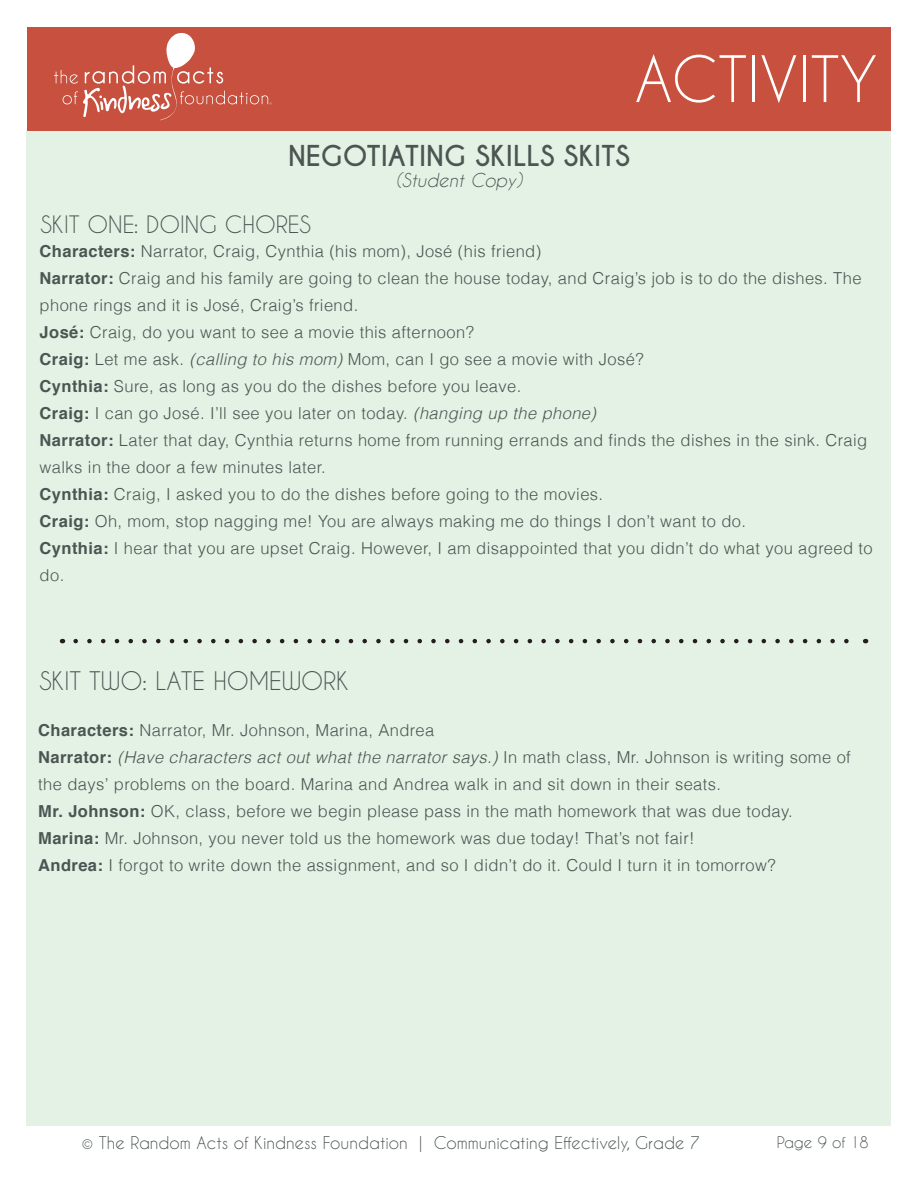
<style>
.page{position:relative;width:918px;height:1188px;background:#fff}
.page>*{position:absolute;margin:0;border:0;box-sizing:border-box;transform-origin:0 0}
.t1{font:60px "Caviar Dreams";color:#fff}
.t2{font:700 27px "Caviar Dreams";color:#4c5553}
.t3{font:24px "Caviar Dreams";color:#4c5553}
.t4{font:22.5px "Caviar Dreams";color:#4c5553}
.t5{font:italic 18px "Caviar Dreams";color:#4c5553}
.t6{font:300 16.5px/27px "Helvetica";letter-spacing:.025em;color:#4b5553}
.t7{font:16.5px "Caviar Dreams";color:#4c5553}
.t8{font:15px "Caviar Dreams";color:#4c5553}
.s1{font-weight:700}
.s2{font-style:italic}
</style>
<div class="page">
<div style="left:28px;top:27px;width:863px;height:103px;background:#c7513e"></div>
<svg style="left:54px;top:33px;width:218px;height:87px"></svg>
<div style="left:27px;top:131px;width:864px;height:994px;background:#e3f2e5"></div>
<svg style="left:76px;top:639px;width:773px;height:4px"></svg>
<h1 class="t1" style="left:635px;top:43px;width:244px">ACTIVITY</h1>
<h2 class="t2" style="left:288px;top:139px;width:343px">NEGOTIATING SKILLS SKITS</h2>
<p class="t5" style="left:396px;top:170px;width:128px">(Student Copy)</p>
<h3 class="t4" style="left:40px;top:211px;width:272px">SKIT ONE: DOING CHORES</h3>
<p class="t6" style="left:40px;top:237px;width:835px"><span class="s1">Characters:</span> Narrator, Craig, Cynthia (his mom), José (his friend)<br><span class="s1">Narrator:</span> Craig and his family are going to clean the house today, and Craig’s job is to do the dishes. The phone rings and it is José, Craig’s friend.<br><span class="s1">José:</span> Craig, do you want to see a movie this afternoon?<br><span class="s1">Craig:</span> Let me ask. <span class="s2">(calling to his mom)</span> Mom, can I go see a movie with José?<br><span class="s1">Cynthia:</span> Sure, as long as you do the dishes before you leave.<br><span class="s1">Craig:</span> I can go José. I’ll see you later on today. <span class="s2">(hanging up the phone)<br></span><span class="s1">Narrator:</span> Later that day, Cynthia returns home from running errands and finds the dishes in the sink. Craig walks in the door a few minutes later.<br><span class="s1">Cynthia:</span> Craig, I asked you to do the dishes before going to the movies.<br><span class="s1">Craig:</span> Oh, mom, stop nagging me! You are always making me do things I don’t want to do.<br><span class="s1">Cynthia:</span> I hear that you are upset Craig. However, I am disappointed that you didn’t do what you agreed to do.</p>
<h3 class="t3" style="left:39px;top:666px;width:311px">SKIT TWO: LATE HOMEWORK</h3>
<p class="t6" style="left:38px;top:716px;width:814px"><span class="s1">Characters:</span> Narrator, Mr. Johnson, Marina, Andrea<br><span class="s1">Narrator:</span> <span class="s2">(Have characters act out what the narrator says.)</span> In math class, Mr. Johnson is writing some of the days’ problems on the board. Marina and Andrea walk in and sit down in their seats.<br><span class="s1">Mr. Johnson:</span> OK, class, before we begin please pass in the math homework that was due today.<br><span class="s1">Marina:</span> Mr. Johnson, you never told us the homework was due today! That’s not fair!<br><span class="s1">Andrea:</span> I forgot to write down the assignment, and so I didn’t do it. Could I turn it in tomorrow?</p>
<p class="t7" style="left:82px;top:1133px;width:620px">© The Random Acts of Kindness Foundation | Communicating Effectively, Grade 7</p>
<p class="t8" style="left:777px;top:1133px;width:94px">Page 9 of 18</p>
</div>
